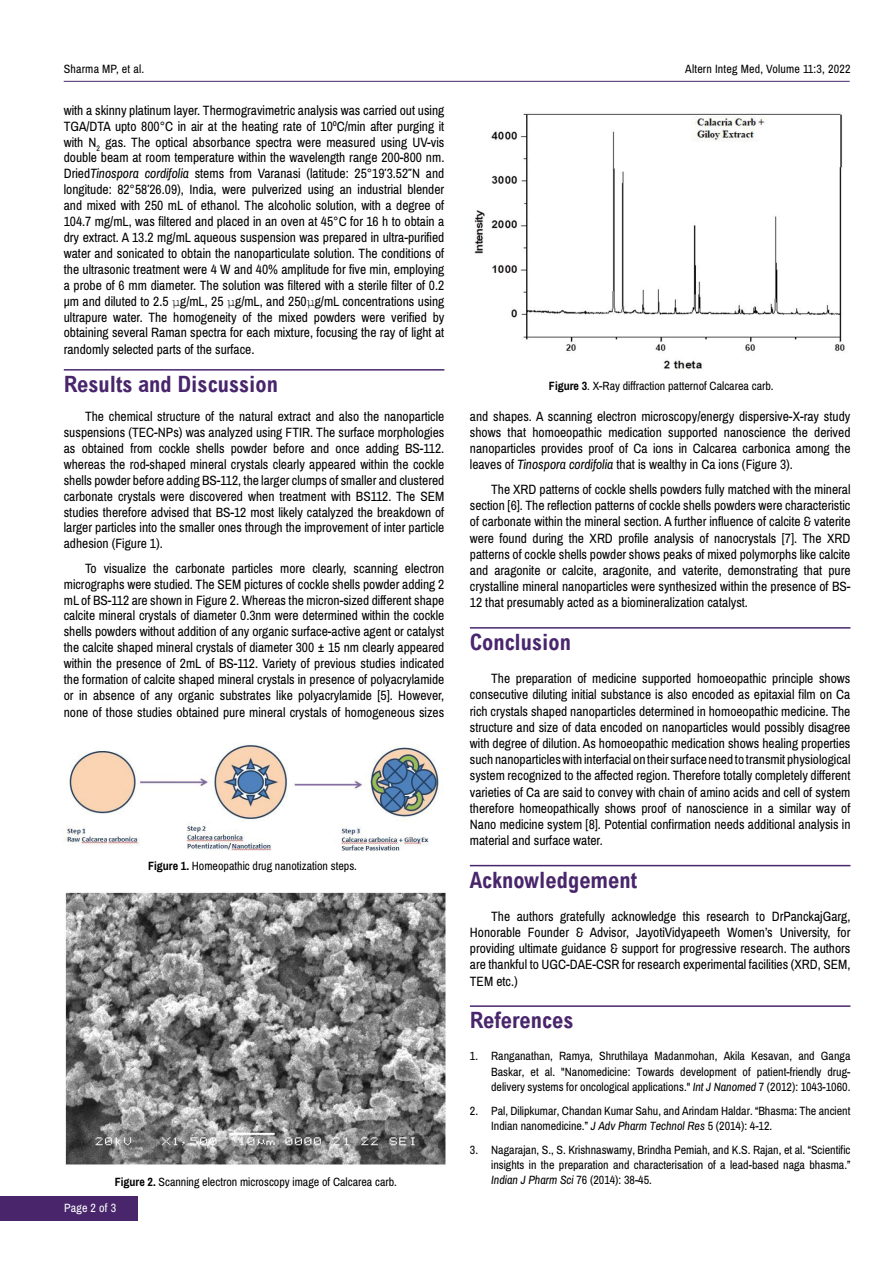
<style>
.page{position:relative;width:893px;height:1263px;background:#fff}
.page>*{position:absolute;margin:0;border:0;box-sizing:border-box;transform-origin:0 0}
.t1{font:700 condensed 22.5px "Arial";color:#49266c}
.t2{font:700 condensed 22.5px "Arial";color:#49266d}
.t3{font:13.5px/15.9px "Archivo Narrow";color:#000;text-align:justify}
.t4{font:12px/15.3px "Archivo Narrow";color:#000;text-align:justify}
.t5{font:12px "Archivo Narrow";letter-spacing:.015em;color:#fff}
.s1{font-style:italic}
.s2{font-family:"Courier New"}
.s3{font-weight:700}
</style>
<div class="page">
<hr style="left:64px;top:81px;width:786px;height:1px;background:#49266c">
<div style="left:0;top:1196px;width:137px;height:24px;background:#49266c"></div>
<hr style="left:64px;top:369px;width:380px;height:2px;background:#49266c">
<hr style="left:470px;top:627px;width:380px;height:2px;background:#49266c">
<hr style="left:470px;top:865px;width:380px;height:1px;background:#49266c">
<hr style="left:470px;top:1005px;width:380px;height:2px;background:#49266c">
<img style="left:64px;top:744px;width:375px;height:107px">
<img style="left:65px;top:892px;width:381px;height:273px">
<img style="left:474px;top:113px;width:371px;height:257px">
<p class="t4" style="left:64px;top:61px;width:82px">Sharma MP, et al.</p>
<p class="t4" style="left:685px;top:61px;width:167px">Altern Integ Med, Volume 11:3, 2022</p>
<p class="t3" style="left:64px;top:102px;width:382px">with a skinny platinum layer. Thermogravimetric analysis was carried out using TGA/DTA upto 800°C in air at the heating rate of 10ºC/min after purging it with N<sub>2</sub> gas. The optical absorbance spectra were measured using UV-vis double beam at room temperature within the wavelength range 200-800 nm.<br>Dried<span class="s1">Tinospora cordifolia</span> stems from Varanasi (latitude: 25°19′3.52″N and longitude: 82°58′26.09), India, were pulverized using an industrial blender and mixed with 250 mL of ethanol. The alcoholic solution, with a degree of 104.7 mg/mL, was filtered and placed in an oven at 45°C for 16 h to obtain a dry extract. A 13.2 mg/mL aqueous suspension was prepared in ultra-purified water and sonicated to obtain the nanoparticulate solution. The conditions of the ultrasonic treatment were 4 W and 40% amplitude for five min, employing a probe of 6 mm diameter. The solution was filtered with a sterile filter of 0.2 µm and diluted to 2.5 <span class="s2">μ</span>g/mL, 25 <span class="s2">μ</span>g/mL, and 250<span class="s2">μ</span>g/mL concentrations using ultrapure water. The homogeneity of the mixed powders were verified by obtaining several Raman spectra for each mixture, focusing the ray of light at randomly selected parts of the surface.</p>
<h1 class="t1" style="left:64px;top:371px;width:216px">Results and Discussion</h1>
<p class="t3" style="left:64px;top:408px;width:382px;text-indent:21px">The chemical structure of the natural extract and also the nanoparticle suspensions (TEC-NPs) was analyzed using FTIR. The surface morphologies as obtained from cockle shells powder before and once adding BS-112. whereas the rod-shaped mineral crystals clearly appeared within the cockle shells powder before adding BS-112, the larger clumps of smaller and clustered carbonate crystals were discovered when treatment with BS112. The SEM studies therefore advised that BS-12 most likely catalyzed the breakdown of larger particles into the smaller ones through the improvement of inter particle adhesion (Figure 1).</p>
<p class="t3" style="left:64px;top:560px;width:382px;text-indent:21px">To visualize the carbonate particles more clearly, scanning electron micrographs were studied. The SEM pictures of cockle shells powder adding 2 mL of BS-112 are shown in Figure 2. Whereas the micron-sized different shape calcite mineral crystals of diameter 0.3nm were determined within the cockle shells powders without addition of any organic surface-active agent or catalyst the calcite shaped mineral crystals of diameter 300 ± 15 nm clearly appeared within the presence of 2mL of BS-112. Variety of previous studies indicated the formation of calcite shaped mineral crystals in presence of polyacrylamide or in absence of any organic substrates like polyacrylamide [5]. However, none of those studies obtained pure mineral crystals of homogeneous sizes</p>
<p class="t4" style="left:148px;top:859px;width:210px"><span class="s3">Figure 1.</span> Homeopathic drug nanotization steps.</p>
<p class="t4" style="left:115px;top:1175px;width:284px"><span class="s3">Figure 2.</span> Scanning electron microscopy image of Calcarea carb.</p>
<p class="t5" style="left:64px;top:1201px;width:54px">Page 2 of 3</p>
<p class="t4" style="left:549px;top:378px;width:226px"><span class="s3">Figure 3</span>. X-Ray diffraction patternof Calcarea carb.</p>
<p class="t3" style="left:470px;top:408px;width:382px">and shapes. A scanning electron microscopy/energy dispersive-X-ray study shows that homoeopathic medication supported nanoscience the derived nanoparticles provides proof of Ca ions in Calcarea carbonica among the leaves of <span class="s1">Tinospora cordifolia</span> that is wealthy in Ca ions (Figure 3).</p>
<p class="t3" style="left:470px;top:481px;width:382px;text-indent:21px">The XRD patterns of cockle shells powders fully matched with the mineral section [6]. The reflection patterns of cockle shells powders were characteristic of carbonate within the mineral section. A further influence of calcite &amp; vaterite were found during the XRD profile analysis of nanocrystals [7]. The XRD patterns of cockle shells powder shows peaks of mixed polymorphs like calcite and aragonite or calcite, aragonite, and vaterite, demonstrating that pure crystalline mineral nanoparticles were synthesized within the presence of BS-12 that presumably acted as a biomineralization catalyst.</p>
<h1 class="t2" style="left:470px;top:629px;width:103px">Conclusion</h1>
<p class="t3" style="left:470px;top:670px;width:382px;text-indent:21px">The preparation of medicine supported homoeopathic principle shows consecutive diluting initial substance is also encoded as epitaxial film on Ca rich crystals shaped nanoparticles determined in homoeopathic medicine. The structure and size of data encoded on nanoparticles would possibly disagree with degree of dilution. As homoeopathic medication shows healing properties such nanoparticles with interfacial on their surface need to transmit physiological system recognized to the affected region. Therefore totally completely different varieties of Ca are said to convey with chain of amino acids and cell of system therefore homeopathically shows proof of nanoscience in a similar way of Nano medicine system [8]. Potential confirmation needs additional analysis in material and surface water.</p>
<h1 class="t1" style="left:470px;top:867px;width:169px">Acknowledgement</h1>
<p class="t3" style="left:470px;top:908px;width:382px;text-indent:21px">The authors gratefully acknowledge this research to DrPanckajGarg, Honorable Founder &amp; Advisor, JayotiVidyapeeth Women’s University, for providing ultimate guidance &amp; support for progressive research. The authors are thankful to UGC-DAE-CSR for research experimental facilities (XRD, SEM, TEM etc.)</p>
<h1 class="t1" style="left:470px;top:1007px;width:105px">References</h1>
<p class="t4" style="left:491px;top:1049px;width:361px;text-indent:-21px">1. Ranganathan, Ramya, Shruthilaya Madanmohan, Akila Kesavan, and Ganga Baskar, et al. "Nanomedicine: Towards development of patient-friendly drug&shy;delivery systems for oncological applications." <span class="s1">Int J Nanomed</span> 7 (2012): 1043-1060.</p>
<p class="t4" style="left:491px;top:1103px;width:361px;text-indent:-21px">2. Pal, Dilipkumar, Chandan Kumar Sahu, and Arindam Haldar. “Bhasma: The ancient<br>Indian nanomedicine.” <span class="s1">J Adv Pharm Technol Res</span> 5 (2014): 4-12.</p>
<p class="t4" style="left:491px;top:1142px;width:361px;text-indent:-21px">3. Nagarajan, S., S. Krishnaswamy, Brindha Pemiah, and K.S. Rajan, et al. “Scientific insights in the preparation and characterisation of a lead-based naga bhasma.” <span class="s1">Indian J Pharm Sci</span> 76 (2014): 38-45.</p>
</div>
